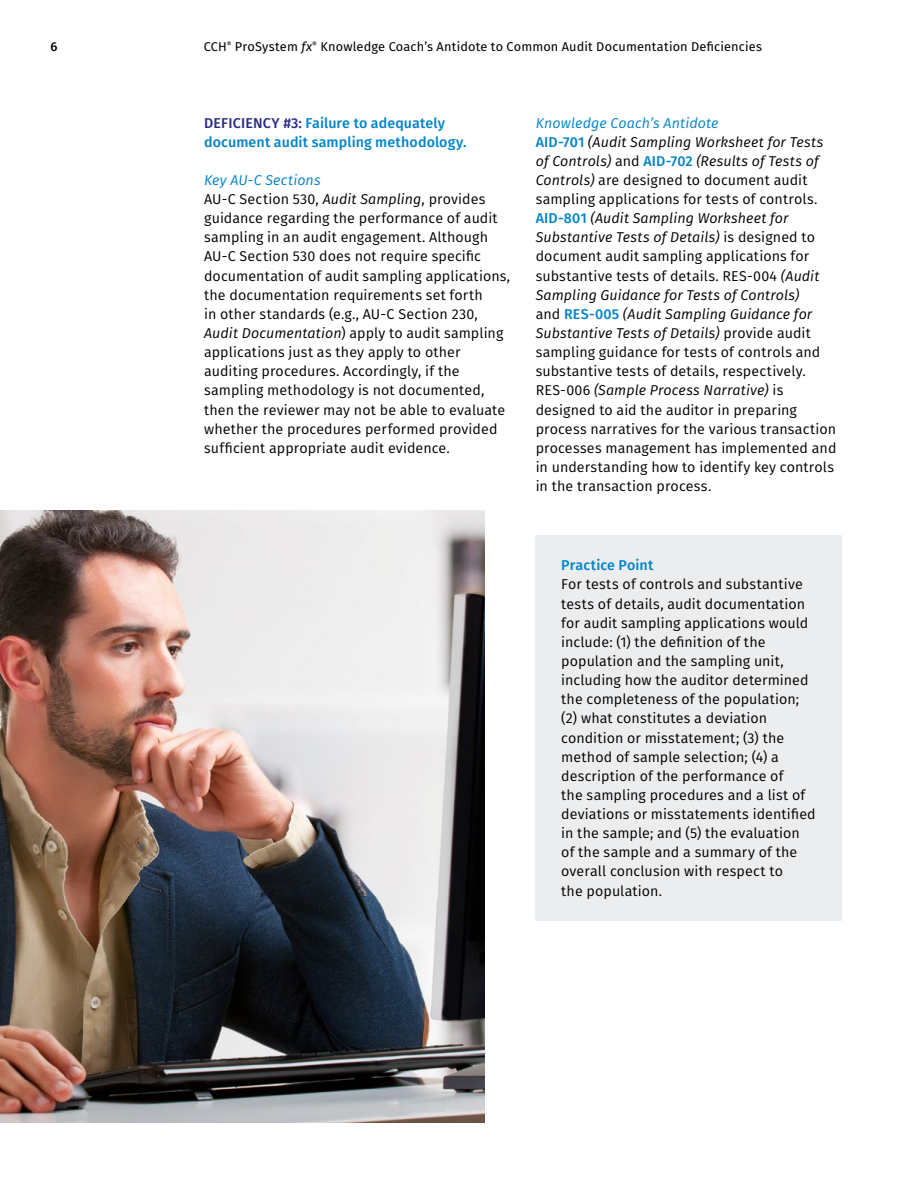
<style>
.page{position:relative;width:918px;height:1188px;background:#fff}
.page>*{position:absolute;margin:0;border:0;box-sizing:border-box;transform-origin:0 0}
.Body_text{font:14.25px/19.2px "Fira Sans";letter-spacing:.005em;color:#000}
.Practice_Point_Body{font:14.25px/19.2px "Fira Sans";letter-spacing:.005em;color:#000}
.Heading{font:500 14.25px/19.2px "Fira Sans";letter-spacing:.005em;color:#0083ca}
.Subheading{font:italic 14.25px "Fira Sans";letter-spacing:.005em;color:#0083ca}
.Practice_Point_Headi{font:500 14.25px "Fira Sans";letter-spacing:.005em;color:#0083ca}
.t1{font:12.75px "Fira Sans";letter-spacing:.01em;color:#000}
.t2{font:500 12.75px "Fira Sans";color:#000}
.s1{font-style:italic}
.s2{color:#2a2a86}
.s3{font-weight:500;color:#0083ca}
</style>
<div class="page">
<div style="left:536px;top:536px;width:306px;height:385px;background:#ecedee"></div>
<img style="left:0;top:510px;width:485px;height:613px">
<p class="t2" style="left:51px;top:36px;width:9px">6</p>
<p class="t1" style="left:204px;top:37px;width:560px">CCH<sup>®</sup> ProSystem <span class="s1">fx</span><sup>®</sup> Knowledge Coach’s Antidote to Common Audit Documentation Deficiencies</p>
<p class="Heading" style="left:204px;top:112px;width:264px"><span class="s2">DEFICIENCY #3:</span> Failure to adequately document audit sampling methodology.</p>
<p class="Subheading" style="left:204px;top:169px;width:118px">Key AU‑C Sections</p>
<p class="Body_text" style="left:204px;top:189px;width:308px">AU‑C Section 530, <span class="s1">Audit Sampling</span>, provides guidance regarding the performance of audit sampling in an audit engagement. Although AU‑C Section 530 does not require specific documentation of audit sampling applications, the documentation requirements set forth<br>in other standards (e.g., AU‑C Section 230, <span class="s1">Audit Documentation</span>) apply to audit sampling applications just as they apply to other auditing procedures. Accordingly, if the sampling methodology is not documented, then the reviewer may not be able to evaluate whether the procedures performed provided sufficient appropriate audit evidence.</p>
<p class="Subheading" style="left:536px;top:112px;width:184px">Knowledge Coach’s Antidote</p>
<p class="Body_text" style="left:536px;top:132px;width:302px"><span class="s3">AID‑701</span> <span class="s1">(Audit Sampling Worksheet for Tests of Controls)</span> and <span class="s3">AID‑702</span> <span class="s1">(Results of Tests of Controls)</span> are designed to document audit sampling applications for tests of controls.<br><span class="s3">AID‑801</span> <span class="s1">(Audit Sampling Worksheet for Substantive Tests of Details)</span> is designed to document audit sampling applications for substantive tests of details. RES‑004 <span class="s1">(Audit Sampling Guidance for Tests of Controls)<br></span>and <span class="s3">RES‑005</span> <span class="s1">(Audit Sampling Guidance for Substantive Tests of Details)</span> provide audit sampling guidance for tests of controls and substantive tests of details, respectively.<br>RES‑006 <span class="s1">(Sample Process Narrative)</span> is designed to aid the auditor in preparing process narratives for the various transaction processes management has implemented and in understanding how to identify key controls in the transaction process.</p>
<p class="Practice_Point_Headi" style="left:561px;top:554px;width:94px">Practice Point</p>
<p class="Practice_Point_Body" style="left:561px;top:575px;width:256px">For tests of controls and substantive tests of details, audit documentation for audit sampling applications would include: (1) the definition of the population and the sampling unit, including how the auditor determined the completeness of the population; (2) what constitutes a deviation condition or misstatement; (3) the method of sample selection; (4) a description of the performance of<br>the sampling procedures and a list of deviations or misstatements identified in the sample; and (5) the evaluation of the sample and a summary of the overall conclusion with respect to<br>the population.</p>
</div>
